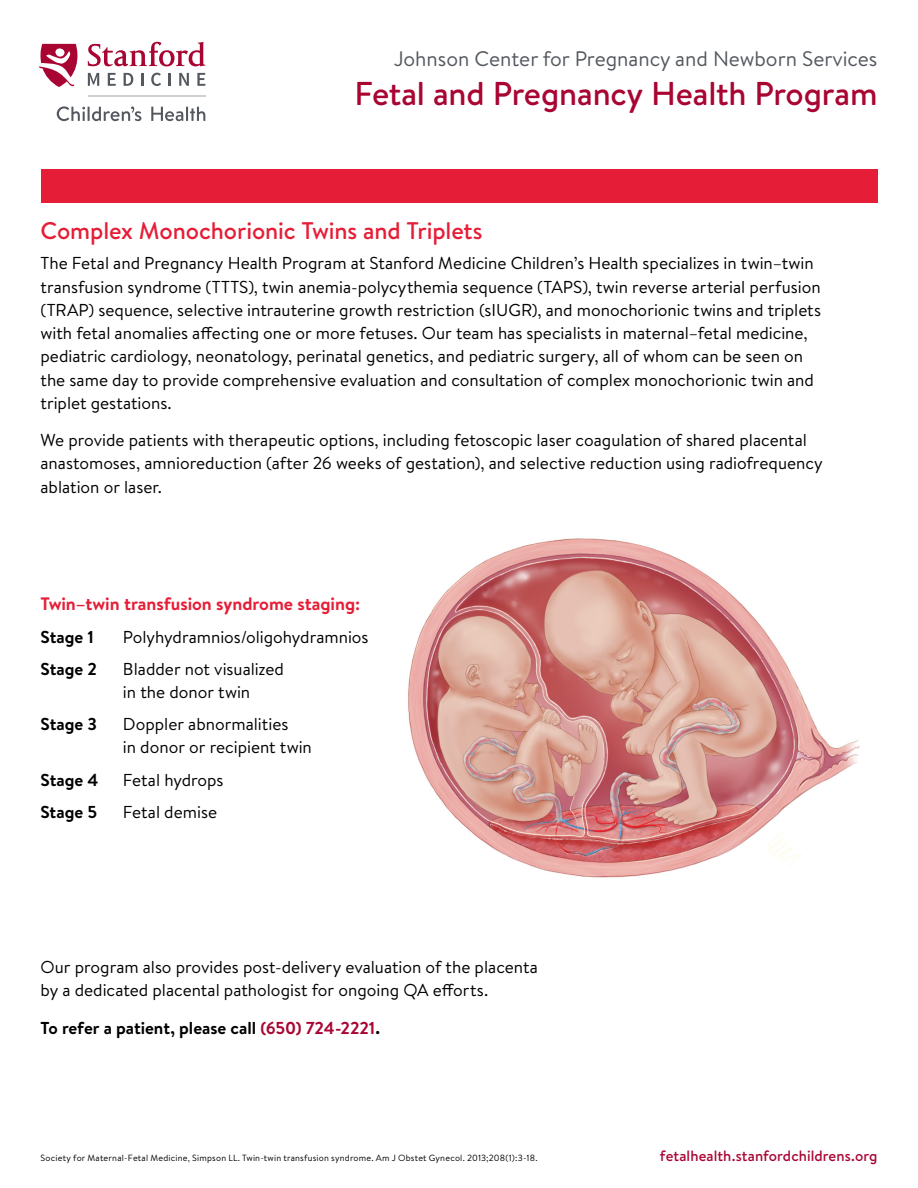
<style>
.page{position:relative;width:918px;height:1188px;background:#fff}
.page>*{position:absolute;margin:0;border:0;box-sizing:border-box;transform-origin:0 0}
.t1{font:500 33px "Brandon Text";letter-spacing:-.005em;color:#a90533}
.t2{font:500 24px "Brandon Text";letter-spacing:-.005em;color:#e61d36}
.t3{font:21px "Brandon Text";color:#53585f}
.t4{font:700 18px "Brandon Text";color:#e61d36}
.t5{font:17.25px/23.2px "Brandon Text";color:#000}
.t6{font:700 17.25px "Brandon Text";color:#000}
.t7{font:500 15px "Brandon Text";letter-spacing:.005em;color:#a90533}
.t8{font:9px "Brandon Text";letter-spacing:.025em;color:#000}
.s1{color:#a90533}
</style>
<div class="page">
<img style="left:408px;top:538px;width:452px;height:340px">
<svg style="left:151px;top:107px;width:54px;height:14px"></svg>
<svg style="left:57px;top:106px;width:84px;height:15px"></svg>
<hr style="left:88px;top:95px;width:117px;height:2px;background:#cdcfd0">
<svg style="left:197px;top:73px;width:8px;height:13px"></svg>
<svg style="left:179px;top:73px;width:10px;height:13px"></svg>
<svg style="left:168px;top:73px;width:3px;height:13px"></svg>
<svg style="left:151px;top:73px;width:10px;height:13px"></svg>
<svg style="left:141px;top:73px;width:2px;height:13px"></svg>
<svg style="left:124px;top:73px;width:9px;height:13px"></svg>
<svg style="left:108px;top:73px;width:8px;height:13px"></svg>
<svg style="left:88px;top:73px;width:11px;height:13px"></svg>
<svg style="left:88px;top:42px;width:117px;height:24px"></svg>
<svg style="left:39px;top:44px;width:38px;height:43px"></svg>
<svg style="left:55px;top:48px;width:10px;height:9px"></svg>
<div style="left:41px;top:169px;width:837px;height:34px;background:#e61d36"></div>
<p class="t3" style="left:394px;top:44px;width:485px">Johnson Center for Pregnancy and Newborn Services</p>
<h1 class="t1" style="left:354px;top:70px;width:525px">Fetal and Pregnancy Health Program</h1>
<h2 class="t2" style="left:40px;top:214px;width:444px">Complex Monochorionic Twins and Triplets</h2>
<p class="t5" style="left:40px;top:251px;width:782px">The Fetal and Pregnancy Health Program at Stanford Medicine Children’s Health specializes in twin–twin transfusion syndrome (TTTS), twin anemia-polycythemia sequence (TAPS), twin reverse arterial perfusion (TRAP) sequence, selective intrauterine growth restriction (sIUGR), and monochorionic twins and triplets with fetal anomalies affecting one or more fetuses. Our team has specialists in maternal–fetal medicine, pediatric cardiology, neonatology, perinatal genetics, and pediatric surgery, all of whom can be seen on the same day to provide comprehensive evaluation and consultation of complex monochorionic twin and triplet gestations.</p>
<p class="t5" style="left:40px;top:427px;width:784px">We provide patients with therapeutic options, including fetoscopic laser coagulation of shared placental anastomoses, amnioreduction (after 26 weeks of gestation), and selective reduction using radiofrequency ablation or laser.</p>
<p class="t4" style="left:40px;top:592px;width:321px">Twin–twin transfusion syndrome staging:</p>
<p class="t6" style="left:40px;top:625px;width:55px">Stage 1</p>
<p class="t5" style="left:123px;top:624px;width:247px">Polyhydramnios/oligohydramnios</p>
<p class="t6" style="left:40px;top:657px;width:58px">Stage 2</p>
<p class="t5" style="left:123px;top:657px;width:162px">Bladder not visualized in the donor twin</p>
<p class="t6" style="left:40px;top:712px;width:58px">Stage 3</p>
<p class="t5" style="left:123px;top:712px;width:190px">Doppler abnormalities<br>in donor or recipient twin</p>
<p class="t6" style="left:40px;top:768px;width:60px">Stage 4</p>
<p class="t5" style="left:123px;top:767px;width:102px">Fetal hydrops</p>
<p class="t6" style="left:40px;top:800px;width:58px">Stage 5</p>
<p class="t5" style="left:123px;top:800px;width:96px">Fetal demise</p>
<p class="t5" style="left:40px;top:955px;width:499px">Our program also provides post-delivery evaluation of the placenta by a dedicated placental pathologist for ongoing QA efforts.</p>
<p class="t6" style="left:40px;top:1016px;width:341px">To refer a patient, please call <span class="s1">(650) 724-2221</span>.</p>
<p class="t8" style="left:40px;top:1152px;width:499px">Society for Maternal-Fetal Medicine, Simpson LL. Twin-twin transfusion syndrome. Am J Obstet Gynecol. 2013;208(1):3-18.</p>
<p class="t7" style="left:660px;top:1145px;width:219px">fetalhealth.stanfordchildrens.org</p>
</div>
